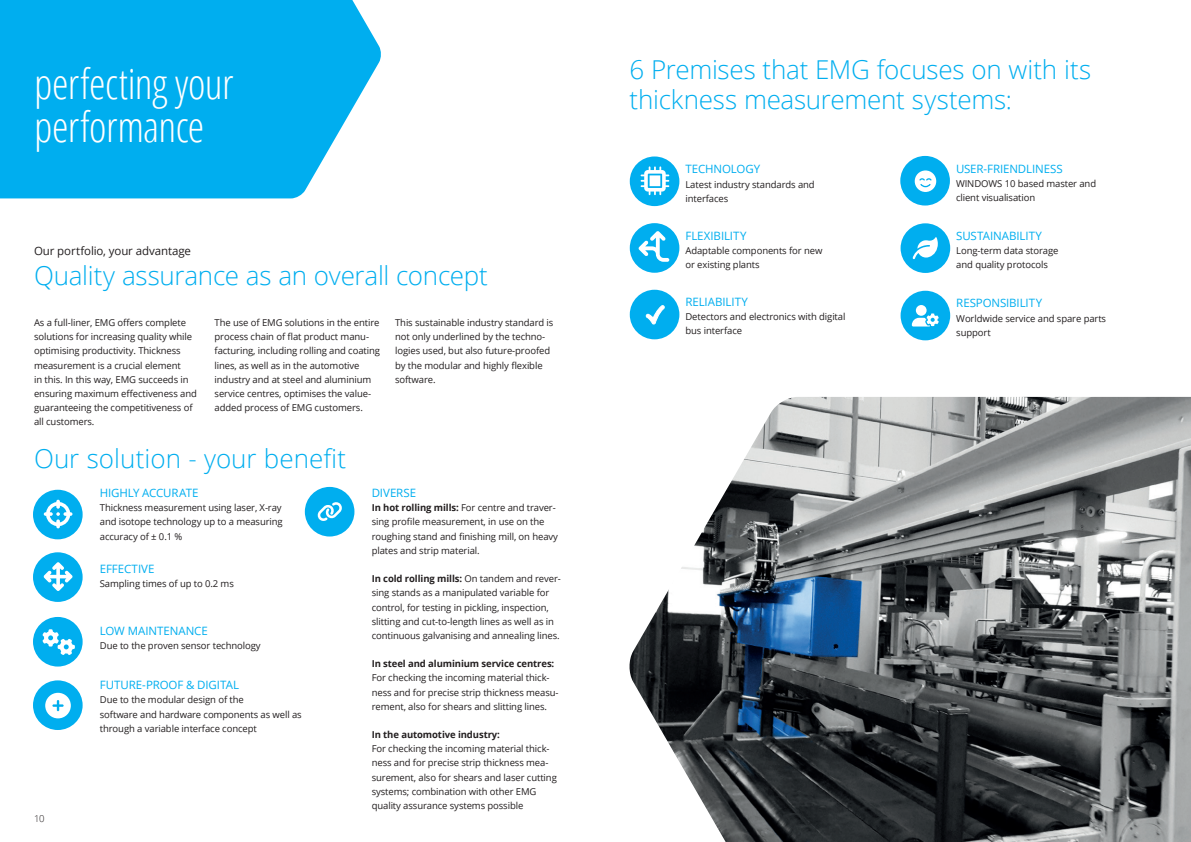
<style>
.page{position:relative;width:1191px;height:842px;background:#fff}
.page>*{position:absolute;margin:0;border:0;box-sizing:border-box;transform-origin:0 0}
.t1{font:300 condensed 42px/42.5px "Open Sans";letter-spacing:-.015em;color:#fff}
.t2{font:300 26px/30px "Open Sans";letter-spacing:-.01em;color:#00aeef}
.t3{font:11.5px "Open Sans";letter-spacing:-.005em;color:#00aeef}
.t4{font:11.5px "Open Sans";letter-spacing:-.01em;color:#231f20}
.t5{font:9.5px/14.2px "Open Sans";letter-spacing:-.01em;color:#231f20}
.t6{font:700 9.5px "Open Sans";letter-spacing:-.01em;color:#231f20}
.t7{font:300 9.5px "Open Sans";color:#231f20}
.s1{font-weight:700}
</style>
<div class="page">
<svg style="left:0;top:0;width:381px;height:198px;background:#14b4f0"></svg>
<img style="left:629px;top:397px;width:562px;height:445px">
<div style="left:33px;top:490px;width:50px;height:49px;background:#00aeef;border-radius:50%"></div>
<svg style="left:44px;top:500px;width:28px;height:28px"></svg>
<div style="left:33px;top:617px;width:50px;height:49px;background:#00aeef;border-radius:50%"></div>
<svg style="left:42px;top:629px;width:33px;height:26px"></svg>
<div style="left:33px;top:552px;width:50px;height:50px;background:#00aeef;border-radius:50%"></div>
<svg style="left:44px;top:562px;width:28px;height:29px"></svg>
<div style="left:33px;top:680px;width:50px;height:50px;background:#00aeef;border-radius:50%"></div>
<svg style="left:45px;top:693px;width:26px;height:25px"></svg>
<div style="left:305px;top:487px;width:49px;height:49px;background:#00aeef;border-radius:50%"></div>
<svg style="left:317px;top:502px;width:25px;height:19px"></svg>
<div style="left:630px;top:156px;width:49px;height:50px;background:#00aeef;border-radius:50%"></div>
<div style="left:900px;top:223px;width:50px;height:50px;background:#00aeef;border-radius:50%"></div>
<div style="left:630px;top:223px;width:49px;height:50px;background:#00aeef;border-radius:50%"></div>
<div style="left:900px;top:291px;width:50px;height:49px;background:#00aeef;border-radius:50%"></div>
<div style="left:900px;top:156px;width:50px;height:50px;background:#00aeef;border-radius:50%"></div>
<div style="left:630px;top:290px;width:49px;height:49px;background:#00aeef;border-radius:50%"></div>
<svg style="left:640px;top:166px;width:29px;height:29px"></svg>
<svg style="left:645px;top:305px;width:20px;height:20px"></svg>
<svg style="left:638px;top:231px;width:31px;height:31px"></svg>
<svg style="left:911px;top:305px;width:27px;height:21px"></svg>
<svg style="left:912px;top:237px;width:25px;height:22px"></svg>
<svg style="left:914px;top:170px;width:22px;height:22px"></svg>
<h1 class="t1" style="left:34px;top:61px;width:201px">perfecting your performance</h1>
<p class="t4" style="left:34px;top:243px;width:158px">Our portfolio, your advantage</p>
<h2 class="t2" style="left:34px;top:260px;width:455px">Quality assurance as an overall concept</h2>
<p class="t5" style="left:34px;top:315px;width:164px">As a full-liner, EMG offers complete solutions for increasing quality while optimising productivity. Thickness measurement is a crucial element<br>in this. In this way, EMG succeeds in ensuring maximum effectiveness and guaranteeing the competitiveness of all customers.</p>
<p class="t5" style="left:214px;top:315px;width:167px">The use of EMG solutions in the entire process chain of flat product manu&shy;facturing, including rolling and coating lines, as well as in the automotive industry and at steel and aluminium service centres, optimises the value&shy;added process of EMG customers.</p>
<p class="t5" style="left:395px;top:315px;width:160px">This sustainable industry standard is not only underlined by the techno&shy;logies used, but also future-proofed by the modular and highly flexible software.</p>
<h2 class="t2" style="left:34px;top:443px;width:314px">Our solution - your benefit</h2>
<p class="t7" style="left:34px;top:812px;width:12px">10</p>
<p class="t3" style="left:100px;top:485px;width:100px">HIGHLY ACCURATE</p>
<p class="t5" style="left:100px;top:500px;width:184px;text-align:justify">Thickness measurement using laser, X-ray and isotope technology up to a measuring accuracy of ± 0.1 %</p>
<p class="t3" style="left:100px;top:561px;width:56px">EFFECTIVE</p>
<p class="t5" style="left:100px;top:576px;width:135px">Sampling times of up to 0.2 ms</p>
<p class="t3" style="left:100px;top:623px;width:109px">LOW MAINTENANCE</p>
<p class="t5" style="left:100px;top:638px;width:162px">Due to the proven sensor technology</p>
<p class="t3" style="left:100px;top:677px;width:141px">FUTURE-PROOF &amp; DIGITAL</p>
<p class="t5" style="left:100px;top:692px;width:203px">Due to the modular design of the<br>software and hardware components as well as through a variable interface concept</p>
<p class="t3" style="left:372px;top:485px;width:46px">DIVERSE</p>
<p class="t5" style="left:372px;top:500px;width:188px"><span class="s1">In hot rolling mills:</span> For centre and traver&shy;sing profile measurement, in use on the roughing stand and finishing mill, on heavy plates and strip material.</p>
<p class="t5" style="left:372px;top:571px;width:191px"><span class="s1">In cold rolling mills:</span> On tandem and rever&shy;sing stands as a manipulated variable for control, for testing in pickling, inspection, slitting and cut-to-length lines as well as in continuous galvanising and annealing lines.</p>
<p class="t6" style="left:372px;top:657px;width:184px">In steel and aluminium service centres:</p>
<p class="t5" style="left:372px;top:671px;width:188px">For checking the incoming material thick&shy;ness and for precise strip thickness measu&shy;rement, also for shears and slitting lines.</p>
<p class="t6" style="left:372px;top:728px;width:130px">In the automotive industry:</p>
<p class="t5" style="left:372px;top:741px;width:187px">For checking the incoming material thick&shy;ness and for precise strip thickness mea&shy;surement, also for shears and laser cutting systems; combination with other EMG quality assurance systems possible</p>
<h2 class="t2" style="left:629px;top:54px;width:463px">6 Premises that EMG focuses on with its thickness measurement systems:</h2>
<p class="t3" style="left:685px;top:161px;width:76px">TECHNOLOGY</p>
<p class="t5" style="left:685px;top:177px;width:131px">Latest industry standards and interfaces</p>
<p class="t3" style="left:956px;top:160px;width:108px">USER-FRIENDLINESS</p>
<p class="t5" style="left:956px;top:176px;width:142px">WINDOWS 10 based master and client visualisation</p>
<p class="t3" style="left:685px;top:228px;width:63px">FLEXIBILITY</p>
<p class="t5" style="left:685px;top:243px;width:138px">Adaptable components for new or existing plants</p>
<p class="t3" style="left:956px;top:228px;width:87px">SUSTAINABILITY</p>
<p class="t5" style="left:956px;top:243px;width:104px">Long-term data storage and quality protocols</p>
<p class="t3" style="left:685px;top:294px;width:64px">RELIABILITY</p>
<p class="t5" style="left:685px;top:309px;width:161px">Detectors and electronics with digital bus interface</p>
<p class="t3" style="left:956px;top:295px;width:87px">RESPONSIBILITY</p>
<p class="t5" style="left:956px;top:311px;width:151px">Worldwide service and spare parts support</p>
</div>
